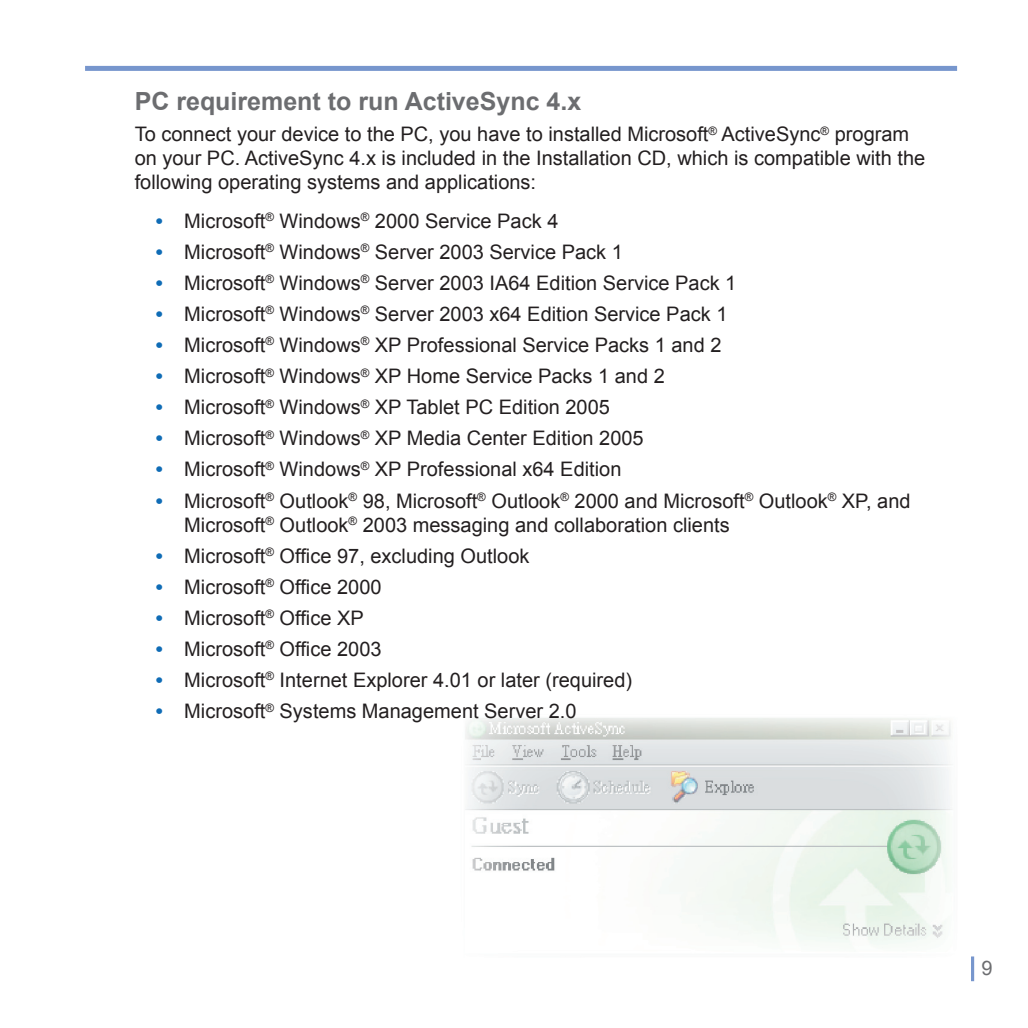
<style>
.page{position:relative;width:1028px;height:1028px;background:#fff}
.page>*{position:absolute;margin:0;border:0;box-sizing:border-box;transform-origin:0 0}
.t1{font:700 25px "Arial";color:#6c6d70}
.t2{font:25px "Arial";color:#7796cd}
.t3{font:20px/24px "Arial";color:#231f20}
.s1{font-weight:700;color:#0f6cb6}
.s2{font-size:20px;color:#6c6d70}
</style>
<div class="page">
<div style="left:971px;top:956px;width:3px;height:25px;border:1px solid #7796cd"></div>
<div style="left:85px;top:66px;width:872px;height:5px;background:#7796cd"></div>
<img style="left:465px;top:718px;width:487px;height:227px">
<p class="t1" style="left:135px;top:85px;width:448px">PC requirement to run ActiveSync 4.x</p>
<p class="t3" style="left:135px;top:123px;width:792px">To connect your device to the PC, you have to installed Microsoft<sup>®</sup> ActiveSync<sup>®</sup> program on your PC. ActiveSync 4.x is included in the Installation CD, which is compatible with the following operating systems and applications:</p>
<p class="t3" style="left:156px;top:209px;width:404px"><span class="s1">•</span> Microsoft<sup>®</sup> Windows<sup>®</sup> 2000 Service Pack 4</p>
<p class="t3" style="left:156px;top:240px;width:468px"><span class="s1">•</span> Microsoft<sup>®</sup> Windows<sup>®</sup> Server 2003 Service Pack 1</p>
<p class="t3" style="left:156px;top:271px;width:582px"><span class="s1">•</span> Microsoft<sup>®</sup> Windows<sup>®</sup> Server 2003 IA64 Edition Service Pack 1</p>
<p class="t3" style="left:156px;top:302px;width:573px"><span class="s1">•</span> Microsoft<sup>®</sup> Windows<sup>®</sup> Server 2003 x64 Edition Service Pack 1</p>
<p class="t3" style="left:156px;top:333px;width:567px"><span class="s1">•</span> Microsoft<sup>®</sup> Windows<sup>®</sup> XP Professional Service Packs 1 and 2</p>
<p class="t3" style="left:156px;top:364px;width:510px"><span class="s1">•</span> Microsoft<sup>®</sup> Windows<sup>®</sup> XP Home Service Packs 1 and 2</p>
<p class="t3" style="left:156px;top:395px;width:455px"><span class="s1">•</span> Microsoft<sup>®</sup> Windows<sup>®</sup> XP Tablet PC Edition 2005</p>
<p class="t3" style="left:156px;top:426px;width:489px"><span class="s1">•</span> Microsoft<sup>®</sup> Windows<sup>®</sup> XP Media Center Edition 2005</p>
<p class="t3" style="left:156px;top:457px;width:467px"><span class="s1">•</span> Microsoft<sup>®</sup> Windows<sup>®</sup> XP Professional x64 Edition</p>
<p class="t3" style="left:184px;top:489px;width:727px;text-indent:-28px"><span class="s1">•</span> Microsoft<sup>®</sup> Outlook<sup>®</sup> 98, Microsoft<sup>®</sup> Outlook<sup>®</sup> 2000 and Microsoft<sup>®</sup> Outlook<sup>®</sup> XP, and<br>Microsoft<sup>®</sup> Outlook<sup>®</sup> 2003 messaging and collaboration clients</p>
<p class="t3" style="left:156px;top:544px;width:375px"><span class="s1">•</span> Microsoft<sup>®</sup> Office 97, excluding Outlook</p>
<p class="t3" style="left:156px;top:575px;width:227px"><span class="s1">•</span> Microsoft<sup>®</sup> Office 2000</p>
<p class="t3" style="left:156px;top:606px;width:209px"><span class="s1">•</span> Microsoft<sup>®</sup> Office XP</p>
<p class="t3" style="left:156px;top:637px;width:227px"><span class="s1">•</span> Microsoft<sup>®</sup> Office 2003</p>
<p class="t3" style="left:156px;top:668px;width:477px"><span class="s1">•</span> Microsoft<sup>®</sup> Internet Explorer 4.01 or later (required)</p>
<p class="t3" style="left:156px;top:699px;width:422px"><span class="s1">•</span> Microsoft<sup>®</sup> Systems Management Server 2.0</p>
<p class="t2" style="left:969px;top:950px;width:25px">| <span class="s2">9</span></p>
</div>
